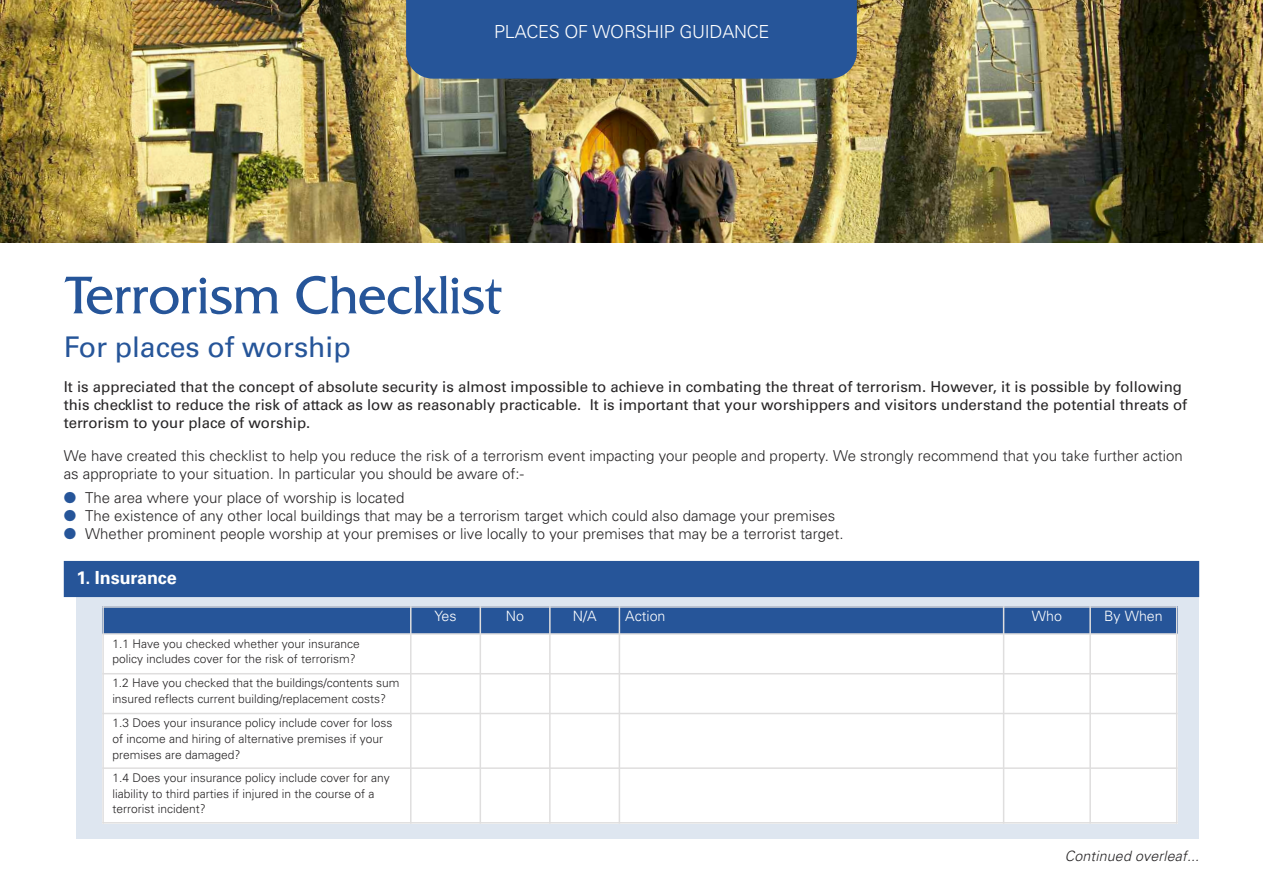
<style>
.page{position:relative;width:1263px;height:893px;background:#fff}
.page>*{position:absolute;margin:0;border:0;box-sizing:border-box;transform-origin:0 0}
.t1{font:54px "Friz Quadrata IT Cby BT";letter-spacing:-.02em;color:#265599}
.t2{font:28.5px "Univers";letter-spacing:-.005em;color:#265599}
.t3{font:300 18px "Univers";letter-spacing:-.015em;color:#fff}
.t4{font:700 18px "Univers";letter-spacing:-.005em;color:#fff}
.t5{font:300 15px/18px "Univers";color:#272526}
.t6{font:15px/18px "Univers";color:#272526}
.t7{font:300 14.25px "Univers";color:#fff}
.t8{font:italic 300 14.25px "Univers";letter-spacing:.01em;color:#272526}
.t9{font:300 12px/15.8px "Univers";color:#272526}
.s1{color:#265599}
</style>
<div class="page">
<img style="left:0;top:0;width:1263px;height:242px">
<div style="left:406px;top:0;width:451px;height:79px;background:#265599"></div>
<div style="left:77px;top:566px;width:1122px;height:273px;background:#dee6f0"></div>
<div style="left:64px;top:561px;width:1135px;height:36px;background:#265599"></div>
<div style="left:102px;top:606px;width:309px;height:28px;background:#265599"></div>
<div style="left:411px;top:606px;width:69px;height:28px;background:#265599"></div>
<div style="left:480px;top:606px;width:70px;height:28px;background:#265599"></div>
<div style="left:550px;top:606px;width:69px;height:28px;background:#265599"></div>
<div style="left:619px;top:606px;width:385px;height:28px;background:#265599"></div>
<div style="left:1004px;top:606px;width:86px;height:28px;background:#265599"></div>
<div style="left:1090px;top:606px;width:87px;height:28px;background:#265599"></div>
<div style="left:102px;top:634px;width:309px;height:40px;background:#fff"></div>
<div style="left:411px;top:634px;width:69px;height:40px;background:#fff"></div>
<div style="left:480px;top:634px;width:70px;height:40px;background:#fff"></div>
<div style="left:550px;top:634px;width:69px;height:40px;background:#fff"></div>
<div style="left:619px;top:634px;width:385px;height:40px;background:#fff"></div>
<div style="left:1004px;top:634px;width:86px;height:40px;background:#fff"></div>
<div style="left:1090px;top:634px;width:87px;height:40px;background:#fff"></div>
<div style="left:102px;top:674px;width:309px;height:39px;background:#fff"></div>
<div style="left:411px;top:674px;width:69px;height:39px;background:#fff"></div>
<div style="left:480px;top:674px;width:70px;height:39px;background:#fff"></div>
<div style="left:550px;top:674px;width:69px;height:39px;background:#fff"></div>
<div style="left:619px;top:674px;width:385px;height:39px;background:#fff"></div>
<div style="left:1004px;top:674px;width:86px;height:39px;background:#fff"></div>
<div style="left:1090px;top:674px;width:87px;height:39px;background:#fff"></div>
<div style="left:102px;top:713px;width:309px;height:55px;background:#fff"></div>
<div style="left:411px;top:713px;width:69px;height:55px;background:#fff"></div>
<div style="left:480px;top:713px;width:70px;height:55px;background:#fff"></div>
<div style="left:550px;top:713px;width:69px;height:55px;background:#fff"></div>
<div style="left:619px;top:713px;width:385px;height:55px;background:#fff"></div>
<div style="left:1004px;top:713px;width:86px;height:55px;background:#fff"></div>
<div style="left:1090px;top:713px;width:87px;height:55px;background:#fff"></div>
<div style="left:102px;top:768px;width:309px;height:55px;background:#fff"></div>
<div style="left:411px;top:768px;width:69px;height:55px;background:#fff"></div>
<div style="left:480px;top:768px;width:70px;height:55px;background:#fff"></div>
<div style="left:550px;top:768px;width:69px;height:55px;background:#fff"></div>
<div style="left:619px;top:768px;width:385px;height:55px;background:#fff"></div>
<div style="left:1004px;top:768px;width:86px;height:55px;background:#fff"></div>
<div style="left:1090px;top:768px;width:87px;height:55px;background:#fff"></div>
<hr style="left:102px;top:606px;width:2px;height:217px;background:#dfdede">
<hr style="left:410px;top:606px;width:1px;height:217px;background:#dfdede">
<hr style="left:480px;top:606px;width:1px;height:217px;background:#dfdede">
<hr style="left:549px;top:606px;width:2px;height:217px;background:#dfdede">
<hr style="left:619px;top:606px;width:1px;height:217px;background:#dfdede">
<hr style="left:1003px;top:606px;width:1px;height:217px;background:#dfdede">
<hr style="left:1089px;top:606px;width:2px;height:217px;background:#dfdede">
<hr style="left:1176px;top:606px;width:1px;height:217px;background:#dfdede">
<hr style="left:102px;top:606px;width:1075px;height:2px;background:#dfdede">
<hr style="left:102px;top:633px;width:1075px;height:2px;background:#dfdede">
<hr style="left:102px;top:673px;width:1075px;height:1px;background:#dfdede">
<hr style="left:102px;top:713px;width:1075px;height:1px;background:#dfdede">
<hr style="left:102px;top:767px;width:1075px;height:2px;background:#dfdede">
<hr style="left:102px;top:822px;width:1075px;height:1px;background:#dfdede">
<p class="t3" style="left:494px;top:25px;width:277px">PLACES OF WORSHIP GUIDANCE</p>
<h1 class="t1" style="left:64px;top:276px;width:441px">Terrorism Checklist</h1>
<h2 class="t2" style="left:64px;top:336px;width:288px">For places of worship</h2>
<p class="t6" style="left:64px;top:379px;width:1125px">It is appreciated that the concept of absolute security is almost impossible to achieve in combating the threat of terrorism. However, it is possible by following this checklist to reduce the risk of attack as low as reasonably practicable. It is important that your worshippers and visitors understand the potential threats of terrorism to your place of worship.</p>
<p class="t5" style="left:64px;top:448px;width:1120px">We have created this checklist to help you reduce the risk of a terrorism event impacting your people and property. We strongly recommend that you take further action as appropriate to your situation. In particular you should be aware of:-</p>
<p class="t5" style="left:64px;top:490px;width:342px"><span class="s1">●</span> The area where your place of worship is located</p>
<p class="t5" style="left:64px;top:508px;width:773px"><span class="s1">●</span> The existence of any other local buildings that may be a terrorism target which could also damage your premises</p>
<p class="t5" style="left:64px;top:526px;width:781px"><span class="s1">●</span> Whether prominent people worship at your premises or live locally to your premises that may be a terrorist target.</p>
<p class="t4" style="left:77px;top:571px;width:102px">1. Insurance</p>
<p class="t9" style="left:112px;top:636px;width:249px">1.1 Have you checked whether your insurance policy includes cover for the risk of terrorism?</p>
<p class="t9" style="left:112px;top:676px;width:289px">1.2 Have you checked that the buildings/contents sum insured reflects current building/replacement costs?</p>
<p class="t9" style="left:112px;top:716px;width:282px">1.3 Does your insurance policy include cover for loss of income and hiring of alternative premises if your premises are damaged?</p>
<p class="t9" style="left:112px;top:771px;width:279px">1.4 Does your insurance policy include cover for any liability to third parties if injured in the course of a terrorist incident?</p>
<p class="t7" style="left:434px;top:611px;width:24px">Yes</p>
<p class="t7" style="left:506px;top:611px;width:20px">No</p>
<p class="t7" style="left:573px;top:611px;width:25px">N/A</p>
<p class="t7" style="left:625px;top:610px;width:42px">Action</p>
<p class="t7" style="left:1032px;top:611px;width:32px">Who</p>
<p class="t7" style="left:1104px;top:611px;width:60px">By When</p>
<p class="t8" style="left:1065px;top:850px;width:136px">Continued overleaf...</p>
</div>
